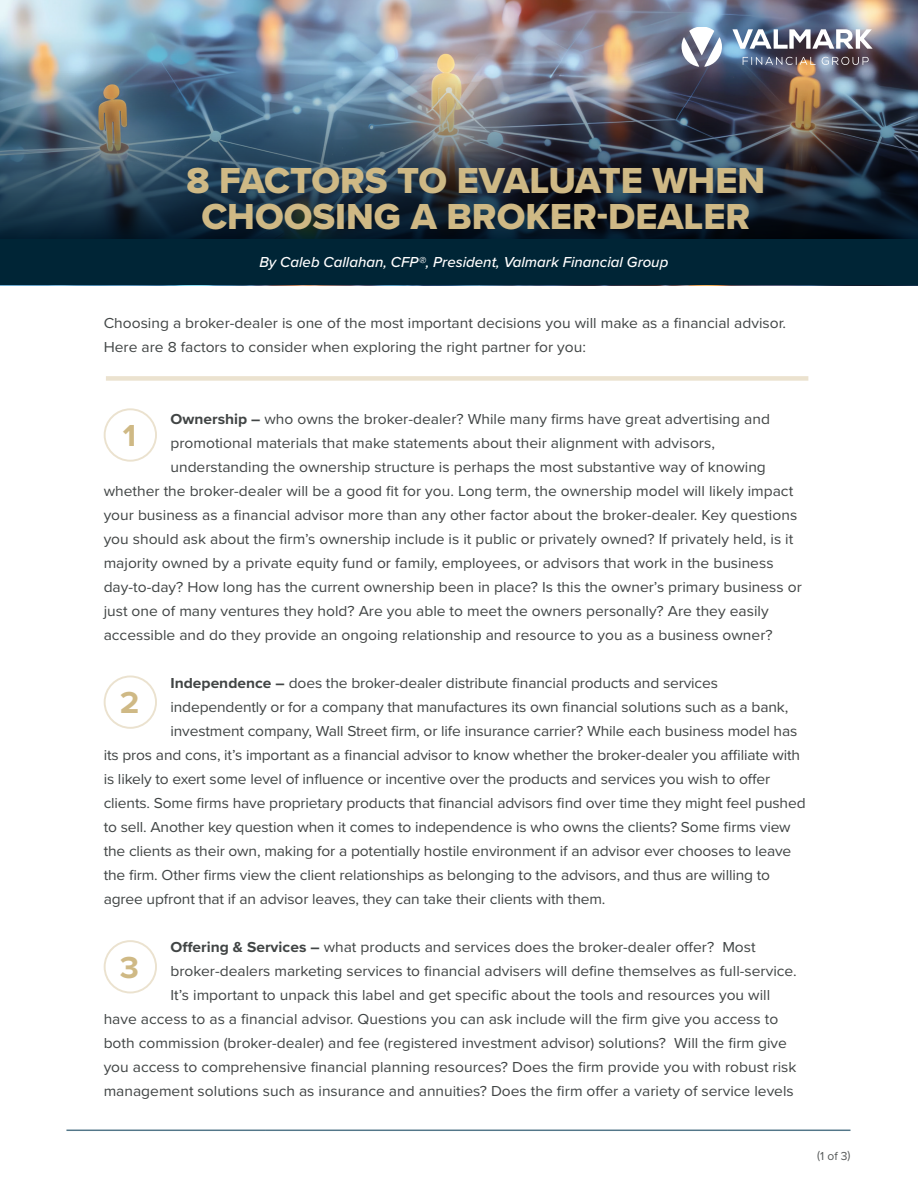
<style>
.page{position:relative;width:918px;height:1188px;background:#fff}
.page>*{position:absolute;margin:0;border:0;box-sizing:border-box;transform-origin:0 0}
.t1{font:37.5px/36px "Proxima Nova Extrabld";color:#cfb985;text-align:center}
.t2{font:700 31.5px "Proxima Nova";color:#cfb985;scale:1.04 1}
.t3{font:15px/24px "Proxima Nova";color:#414545;scale:1.04 1}
.t4{font:italic 500 15px "Proxima Nova";color:#fff}
.t5{font:12px "Proxima Nova";color:#545757}
.s1{font-weight:700}
</style>
<div class="page">
<img style="left:0;top:0;width:918px;height:27px">
<img style="left:0;top:27px;width:918px;height:213px">
<hr style="left:66px;top:1130px;width:200px;height:1px;background:#537789">
<hr style="left:266px;top:1130px;width:462px;height:1px;background:#537789">
<hr style="left:728px;top:1130px;width:70px;height:1px;background:#537789">
<hr style="left:798px;top:1130px;width:52px;height:1px;background:#537789">
<svg style="left:743px;top:57px;width:73px;height:8px"></svg>
<svg style="left:822px;top:57px;width:48px;height:8px"></svg>
<svg style="left:733px;top:29px;width:139px;height:20px"></svg>
<svg style="left:682px;top:27px;width:40px;height:39px"></svg>
<div style="left:106px;top:376px;width:702px;height:5px;background:#ebe2cf"></div>
<div style="left:104px;top:408px;width:53px;height:54px;border:2px solid #ebe2cf;border-radius:50%"></div>
<div style="left:104px;top:675px;width:53px;height:54px;border:2px solid #ebe2cf;border-radius:50%"></div>
<div style="left:104px;top:940px;width:53px;height:53px;border:2px solid #ebe2cf;border-radius:50%"></div>
<div style="left:0;top:240px;width:918px;height:45px;background:#002536"></div>
<h1 class="t1" style="left:186px;top:162px;width:580px">8 FACTORS TO EVALUATE WHEN<br>CHOOSING A BROKER-DEALER</h1>
<p class="t4" style="left:259px;top:251px;width:410px">By Caleb Callahan, CFP®, President, Valmark Financial Group</p>
<p class="t3" style="left:104px;top:311px;width:658px">Choosing a broker-dealer is one of the most important decisions you will make as a financial advisor.<br>Here are 8 factors to consider when exploring the right partner for you:</p>
<p class="t3" style="left:170px;top:407px;width:578px"><span class="s1">Ownership –</span> who owns the broker-dealer? While many firms have great advertising and</p>
<p class="t3" style="left:170px;top:431px;width:525px">promotional materials that make statements about their alignment with advisors,</p>
<p class="t3" style="left:170px;top:455px;width:574px">understanding the ownership structure is perhaps the most substantive way of knowing</p>
<p class="t3" style="left:104px;top:479px;width:665px">whether the broker-dealer will be a good fit for you. Long term, the ownership model will likely impact</p>
<p class="t3" style="left:104px;top:503px;width:668px">your business as a financial advisor more than any other factor about the broker-dealer. Key questions</p>
<p class="t3" style="left:104px;top:527px;width:665px">you should ask about the firm’s ownership include is it public or privately owned? If privately held, is it</p>
<p class="t3" style="left:104px;top:551px;width:646px">majority owned by a private equity fund or family, employees, or advisors that work in the business</p>
<p class="t3" style="left:104px;top:575px;width:673px">day-to-day? How long has the current ownership been in place? Is this the owner’s primary business or</p>
<p class="t3" style="left:104px;top:599px;width:641px">just one of many ventures they hold? Are you able to meet the owners personally? Are they easily</p>
<p class="t3" style="left:104px;top:623px;width:645px">accessible and do they provide an ongoing relationship and resource to you as a business owner?</p>
<h2 class="t2" style="left:123px;top:412px;width:14px">1</h2>
<p class="t3" style="left:170px;top:671px;width:528px"><span class="s1">Independence –</span> does the broker-dealer distribute financial products and services</p>
<p class="t3" style="left:170px;top:695px;width:596px">independently or for a company that manufactures its own financial solutions such as a bank,</p>
<p class="t3" style="left:170px;top:719px;width:604px">investment company, Wall Street firm, or life insurance carrier? While each business model has</p>
<p class="t3" style="left:104px;top:743px;width:671px">its pros and cons, it’s important as a financial advisor to know whether the broker-dealer you affiliate with</p>
<p class="t3" style="left:104px;top:767px;width:642px">is likely to exert some level of influence or incentive over the products and services you wish to offer</p>
<p class="t3" style="left:104px;top:791px;width:676px">clients. Some firms have proprietary products that financial advisors find over time they might feel pushed</p>
<p class="t3" style="left:104px;top:815px;width:662px">to sell. Another key question when it comes to independence is who owns the clients? Some firms view</p>
<p class="t3" style="left:104px;top:839px;width:663px">the clients as their own, making for a potentially hostile environment if an advisor ever chooses to leave</p>
<p class="t3" style="left:104px;top:863px;width:642px">the firm. Other firms view the client relationships as belonging to the advisors, and thus are willing to</p>
<p class="t3" style="left:104px;top:887px;width:484px">agree upfront that if an advisor leaves, they can take their clients with them.</p>
<h2 class="t2" style="left:120px;top:679px;width:20px">2</h2>
<p class="t3" style="left:170px;top:935px;width:564px"><span class="s1">Offering &amp; Services –</span> what products and services does the broker-dealer offer? Most</p>
<p class="t3" style="left:170px;top:959px;width:604px">broker-dealers marketing services to financial advisers will define themselves as full-service.</p>
<p class="t3" style="left:170px;top:983px;width:578px">It’s important to unpack this label and get specific about the tools and resources you will</p>
<p class="t3" style="left:104px;top:1007px;width:650px">have access to as a financial advisor. Questions you can ask include will the firm give you access to</p>
<p class="t3" style="left:104px;top:1031px;width:659px">both commission (broker-dealer) and fee (registered investment advisor) solutions? Will the firm give</p>
<p class="t3" style="left:104px;top:1055px;width:668px">you access to comprehensive financial planning resources? Does the firm provide you with robust risk</p>
<p class="t3" style="left:104px;top:1079px;width:665px">management solutions such as insurance and annuities? Does the firm offer a variety of service levels</p>
<h2 class="t2" style="left:120px;top:944px;width:20px">3</h2>
<p class="t5" style="left:817px;top:1147px;width:35px">(1 of 3)</p>
</div>
